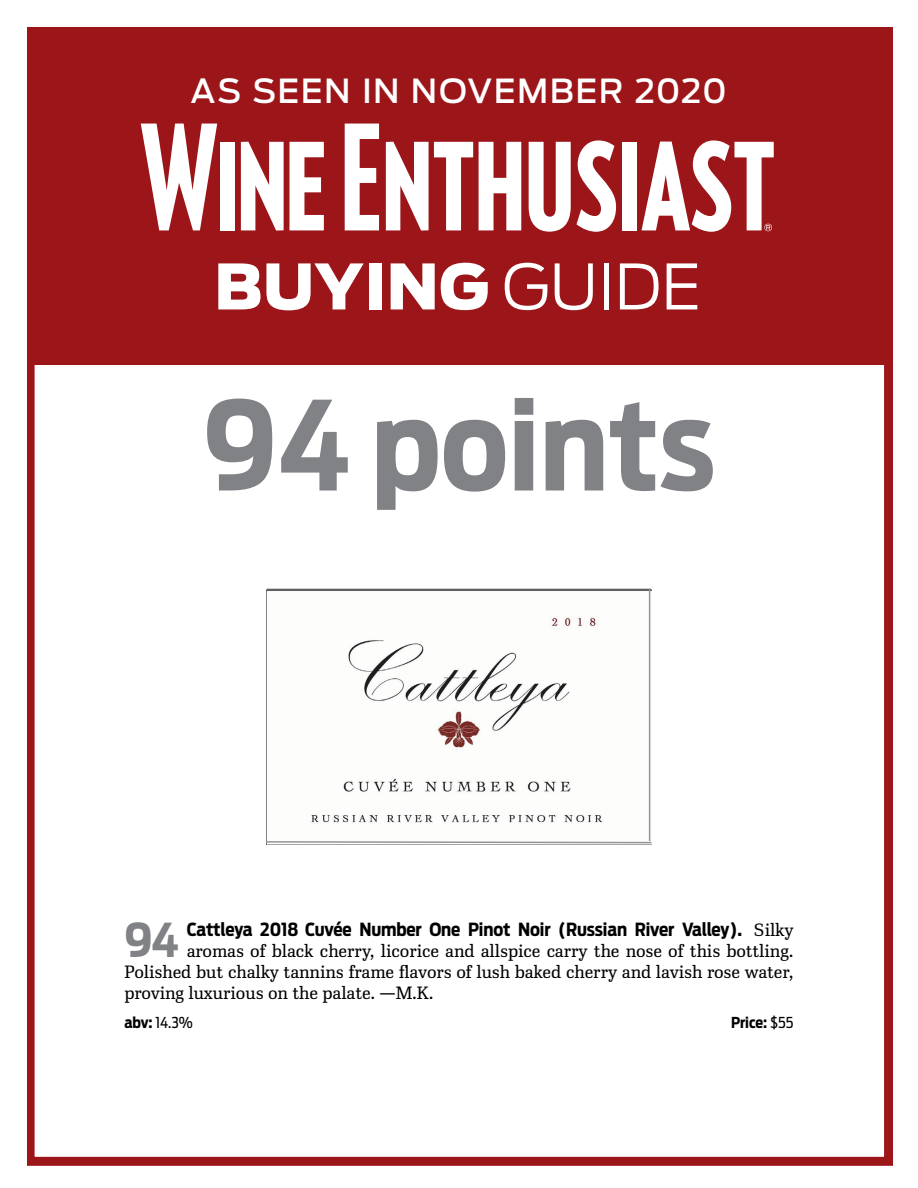
<style>
.page{position:relative;width:918px;height:1188px;background:#fff}
.page>*{position:absolute;margin:0;border:0;box-sizing:border-box;transform-origin:0 0}
.t1{font:700 122.55px "Antenna Cond";color:#808285}
.t2{font:900 62.1px "Antenna";color:#fff}
.t3{font:700 46.35px "Antenna Cond";color:#808285}
.t4{font:500 33px "Antenna";letter-spacing:.045em;color:#fff}
.t5{font:300 18px/21px "Ibis Text";letter-spacing:-.01em;color:#000;text-align:justify}
.t6{font:700 18px "Antenna Cond";letter-spacing:-.01em;color:#000}
.t7{font:15px "Antenna Cond";color:#000}
.t8{font:700 15px "Antenna Cond";letter-spacing:-.01em;color:#000}
.s1{font-weight:300}
.s2{font-family:"Ibis Text";font-weight:300}
.s3{font-weight:700}
.s4{font-weight:400}
</style>
<div class="page">
<div style="left:26px;top:27px;width:867px;height:337px;background:#9c1519"></div>
<div style="left:26px;top:229px;width:867px;height:937px;border:9px solid #9c1519"></div>
<svg style="left:141px;top:124px;width:76px;height:106px"></svg>
<div style="left:220px;top:142px;width:15px;height:88px;background:#fff"></div>
<svg style="left:241px;top:142px;width:83px;height:89px"></svg>
<svg style="left:345px;top:124px;width:34px;height:106px"></svg>
<svg style="left:386px;top:142px;width:87px;height:89px"></svg>
<svg style="left:479px;top:142px;width:42px;height:88px"></svg>
<svg style="left:529px;top:140px;width:87px;height:92px"></svg>
<div style="left:622px;top:142px;width:15px;height:88px;background:#fff"></div>
<svg style="left:642px;top:140px;width:132px;height:92px"></svg>
<img style="left:266px;top:590px;width:386px;height:250px">
<hr style="left:266px;top:589px;width:386px;height:1px;background:#626160">
<svg style="left:266px;top:840px;width:386px;height:4px"></svg>
<hr style="left:649px;top:589px;width:1px;height:252px;background:#949494">
<h3 class="t4" style="left:190px;top:68px;width:538px">AS SEEN IN NOVEMBER 2020</h3>
<h2 class="t2" style="left:214px;top:242px;width:488px">BUYING <span class="s1">GUIDE</span></h2>
<h1 class="t1" style="left:203px;top:363px;width:514px">94 points</h1>
<h3 class="t3" style="left:124px;top:909px;width:56px">94</h3>
<p class="t6" style="left:187px;top:917px;width:608px">Cattleya 2018 Cuvée Number One Pinot Noir (Russian River Valley). <span class="s2">Silky</span></p>
<p class="t5" style="left:124px;top:940px;width:671px;text-indent:62px">aromas of black cherry, licorice and allspice carry the nose of this bottling.<br>Polished but chalky tannins frame flavors of lush baked cherry and lavish rose water, proving luxurious on the palate. —M.K.</p>
<p class="t7" style="left:124px;top:1012px;width:70px"><span class="s3">abv:</span> 14.3%</p>
<p class="t8" style="left:731px;top:1012px;width:64px">Price: <span class="s4">$55</span></p>
</div>
